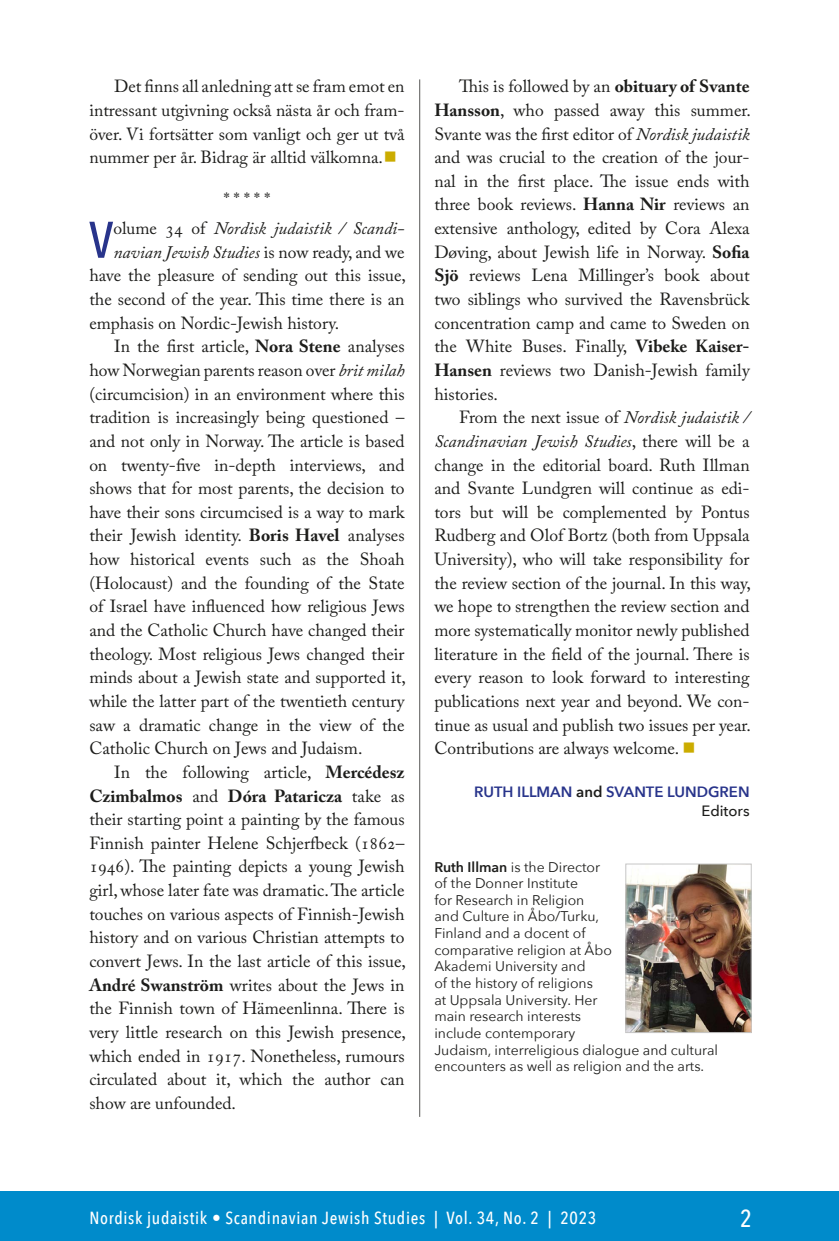
<style>
.page{position:relative;width:839px;height:1241px;background:#fff}
.page>*{position:absolute;margin:0;border:0;box-sizing:border-box;transform-origin:0 0}
.Leipis_1__kpl{font:500 50.93px "Avenir Next Condensed";color:#28348b}
.t1{font:500 24.5px "Avenir Next Condensed";color:#fff}
.Leipis{font:17.5px/23.6px "Adobe Caslon Pro";color:#1d1d1b;text-align:justify}
.Leipis_1__kpl-2{font:17.5px "Adobe Caslon Pro";color:#1d1d1b}
.Leipis_1__kpl-3{font:italic 17.5px "Adobe Caslon Pro";color:#1d1d1b}
.t2{font:500 17.5px "Avenir Next Condensed";letter-spacing:.04em;color:#fff}
.Kirjoittajan_esittel{font:600 14.88px "Avenir Next";color:#28348b}
.Kirjoittajan_esittel-2{font:500 14.88px "Avenir Next";color:#1d1d1b}
.Kuvateksti{font:14px/16.6px "Avenir Next";color:#1d1d1b}
.s1{color:#cbac00}
.s2{font-style:normal}
.s3{font-weight:700}
.s4{font-style:italic}
.s5{color:#1d1d1b}
.s6{font-weight:600}
</style>
<div class="page">
<div style="left:0;top:1191px;width:838px;height:49px;background:#008bcb"></div>
<hr style="left:419px;top:79px;width:1px;height:1037px;background:#575756">
<img style="left:627px;top:865px;width:122px;height:165px">
<div style="left:625px;top:863px;width:126px;height:169px;border:1px solid #c6c6c6"></div>
<p class="Leipis" style="left:89px;top:74px;width:317px;text-indent:25px">Det finns all anledning att se fram emot en intressant utgivning också nästa år och fram&shy;över. Vi fortsätter som vanligt och ger ut två nummer per år. Bidrag är alltid välkomna.<span class="s1">■</span></p>
<p class="Leipis_1__kpl-2" style="left:224px;top:189px;width:48px">* * * * *</p>
<p class="Leipis_1__kpl" style="left:89px;top:209px;width:26px">V</p>
<p class="Leipis_1__kpl-3" style="left:113px;top:218px;width:292px"><span class="s2">olume 34 of</span> Nordisk judaistik / Scandi-</p>
<p class="Leipis_1__kpl-3" style="left:113px;top:241px;width:292px">navian Jewish Studies <span class="s2">is now ready, and we</span></p>
<p class="Leipis_1__kpl-2" style="left:89px;top:265px;width:318px">have the pleasure of sending out this issue,</p>
<p class="Leipis_1__kpl-2" style="left:89px;top:289px;width:317px">the second of the year. This time there is an</p>
<p class="Leipis_1__kpl-2" style="left:89px;top:312px;width:251px">emphasis on Nordic-Jewish history.</p>
<p class="Leipis" style="left:89px;top:334px;width:318px;text-indent:25px">In the first article, <span class="s3">Nora Stene</span> analyses how Norwegian parents reason over <span class="s4">brit milah </span>(circumcision) in an environment where this tradition is increasingly being questioned – and not only in Norway. The article is based on twenty-five in-depth interviews, and shows that for most parents, the decision to have their sons circumcised is a way to mark their Jewish identity. <span class="s3">Boris Havel</span> analyses how historical events such as the Shoah (Holocaust) and the founding of the State of Israel have influenced how religious Jews and the Catholic Church have changed their theology. Most religious Jews changed their minds about a Jewish state and supported it, while the latter part of the twentieth century saw a dramatic change in the view of the Catholic Church on Jews and Judaism.</p>
<p class="Leipis" style="left:89px;top:760px;width:318px;text-indent:25px">In the following article, <span class="s3">Mercédesz Czimbalmos</span> and <span class="s3">Dóra Pataricza</span> take as their starting point a painting by the famous Finnish painter Helene Schjerfbeck (1862– 1946). The painting depicts a young Jewish girl, whose later fate was dramatic. The article touches on various aspects of Finnish-Jewish history and on various Christian attempts to convert Jews. In the last article of this issue, <span class="s3">André Swanström</span> writes about the Jews in the Finnish town of Hämeenlinna. There is very little research on this Jewish presence, which ended in 1917. Nonetheless, rumours circulated about it, which the author can show are unfounded.</p>
<p class="Leipis" style="left:434px;top:74px;width:318px;text-indent:25px">This is followed by an <span class="s3">obituary of Svante Hansson</span>, who passed away this summer.<br>Svante was the first editor of <span class="s4">Nordisk judaistik </span>and was crucial to the creation of the jour&shy;nal in the first place. The issue ends with three book reviews. <span class="s3">Hanna Nir</span> reviews an extensive anthology, edited by Cora Alexa Døving, about Jewish life in Norway. <span class="s3">Sofia Sjö</span> reviews Lena Millinger’s book about two siblings who survived the Ravensbrück concentration camp and came to Sweden on the White Buses. Finally, <span class="s3">Vibeke Kaiser-Hansen</span> reviews two Danish-Jewish family histories.</p>
<p class="Leipis" style="left:434px;top:405px;width:318px;text-indent:25px">From the next issue of <span class="s4">Nordisk judaistik / Scandinavian Jewish Studies</span>, there will be a change in the editorial board. Ruth Illman and Svante Lundgren will continue as edi&shy;tors but will be complemented by Pontus Rudberg and Olof Bortz (both from Uppsala University), who will take responsibility for the review section of the journal. In this way, we hope to strengthen the review section and more systematically monitor newly published literature in the field of the journal. There is every reason to look forward to interesting publications next year and beyond. We con&shy;tinue as usual and publish two issues per year.<br>Contributions are always welcome. <span class="s1">■</span></p>
<p class="Kirjoittajan_esittel" style="left:474px;top:779px;width:277px">RUTH ILLMAN <span class="s5">and</span> SVANTE LUNDGREN</p>
<p class="Kirjoittajan_esittel-2" style="left:701px;top:798px;width:50px">Editors</p>
<p class="Kuvateksti" style="left:434px;top:857px;width:285px"><span class="s6">Ruth Illman</span> is the Director<br>of the Donner Institute<br>for Research in Religion<br>and Culture in Åbo/Turku,<br>Finland and a docent of<br>comparative religion at Åbo<br>Akademi University and<br>of the history of religions<br>at Uppsala University. Her<br>main research interests<br>include contemporary<br>Judaism, interreligious dialogue and cultural encounters as well as religion and the arts.</p>
<p class="t2" style="left:89px;top:1207px;width:508px">Nordisk judaistik • Scandinavian Jewish Studies | Vol. 34, No. 2 | 2023</p>
<h2 class="t1" style="left:739px;top:1203px;width:13px">2</h2>
</div>
